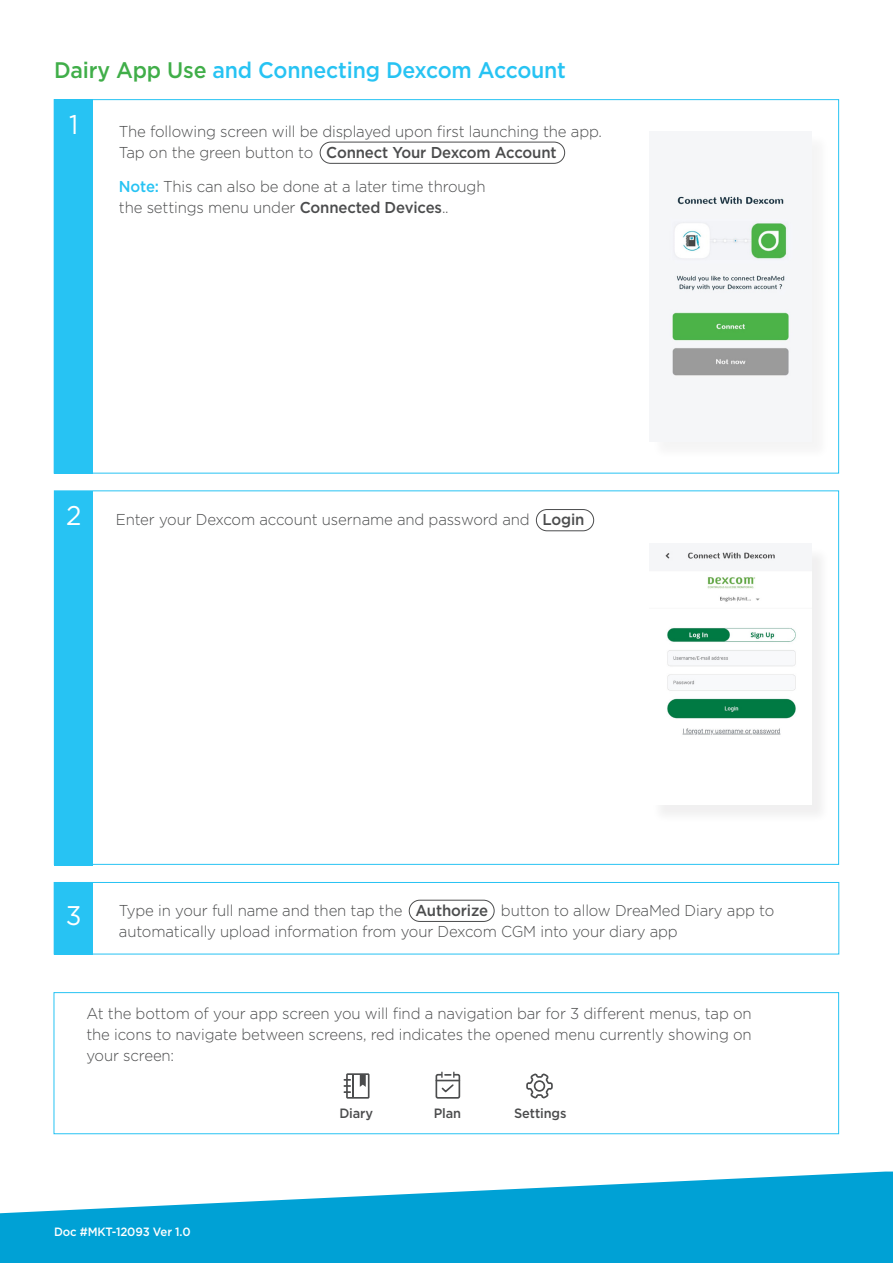
<style>
.page{position:relative;width:893px;height:1263px;background:#fff}
.page>*{position:absolute;margin:0;border:0;box-sizing:border-box;transform-origin:0 0}
.Header_number{font:27px "Gotham";color:#fff;scale:.95 1}
.Header_3{font:500 22.5px "Gotham";letter-spacing:-.01em;color:#27c3f3;scale:.95 1}
.Header_number-2{font:300 15.75px/21px "Gotham";letter-spacing:-.01em;color:#4b4c4d;scale:.95 1}
.Header_number-3{font:500 15.75px "Gotham";letter-spacing:-.01em;color:#4b4c4d;scale:.95 1}
.Header_number-4{font:500 13.5px "Gotham";letter-spacing:-.01em;color:#4b4c4d;scale:.95 1}
.t1{font:500 12px "Gotham";letter-spacing:-.01em;color:#fff;scale:.95 1}
.s1{color:#40ae49}
.s2{font-weight:500;color:#27c3f3}
.s3{font-weight:500}
</style>
<div class="page">
<svg style="left:0;top:1171px;width:893px;height:92px;fill:#00a1d5"></svg>
<div style="left:54px;top:99px;width:39px;height:374px;background:#27c3f3"></div>
<div style="left:54px;top:491px;width:39px;height:374px;background:#27c3f3"></div>
<div style="left:54px;top:882px;width:39px;height:73px;background:#27c3f3"></div>
<div style="left:54px;top:882px;width:785px;height:72px;border:1px solid #27c3f3"></div>
<div style="left:409px;top:900px;width:86px;height:22px;border:1px solid #4b4c4d;border-radius:11px"></div>
<div style="left:536px;top:509px;width:58px;height:22px;border:1px solid #4b4c4d;border-radius:11px"></div>
<div style="left:320px;top:142px;width:245px;height:22px;border:1px solid #4b4c4d;border-radius:11px"></div>
<div style="left:651px;top:134px;width:179px;height:326px;background:#f5f6f8"></div>
<img style="left:672px;top:196px;width:117px;height:180px">
<div style="left:651px;top:546px;width:179px;height:277px;background:#231f20;opacity:.07"></div>
<img style="left:665px;top:552px;width:131px;height:183px">
<svg style="left:526px;top:1073px;width:27px;height:26px"></svg>
<div style="left:346px;top:1073px;width:23px;height:26px;border:2px solid #4b4c4d"></div>
<hr style="left:352px;top:1075px;width:2px;height:22px;background:#4b4c4d">
<svg style="left:360px;top:1075px;width:6px;height:12px"></svg>
<svg style="left:344px;top:1079px;width:7px;height:14px"></svg>
<div style="left:54px;top:992px;width:785px;height:142px;border:1px solid #27c3f3"></div>
<div style="left:435px;top:1074px;width:25px;height:25px;border:2px solid #4b4c4d;border-radius:2px"></div>
<svg style="left:436px;top:1072px;width:23px;height:22px"></svg>
<p class="Header_3" style="left:54px;top:55px;width:540px"><span class="s1">Dairy App Use</span> and Connecting Dexcom Account</p>
<p class="Header_number" style="left:69px;top:107px;width:11px">1</p>
<p class="Header_number-2" style="left:119px;top:120px;width:510px">The following screen will be displayed upon first launching the app.</p>
<p class="Header_number-2" style="left:119px;top:141px;width:206px">Tap on the green button to</p>
<p class="Header_number-2" style="left:119px;top:175px;width:387px"><span class="s2">Note:</span> This can also be done at a later time through the settings menu under <span class="s3">Connected Devices</span>..</p>
<p class="Header_number-3" style="left:326px;top:142px;width:244px">Connect Your Dexcom Account</p>
<p class="Header_number" style="left:66px;top:498px;width:18px">2</p>
<p class="Header_number-2" style="left:116px;top:508px;width:437px">Enter your Dexcom account username and password and</p>
<p class="Header_number-3" style="left:542px;top:509px;width:46px">Login</p>
<p class="Header_number" style="left:66px;top:898px;width:18px">3</p>
<p class="Header_number-2" style="left:119px;top:900px;width:300px">Type in your full name and then tap the</p>
<p class="Header_number-3" style="left:415px;top:900px;width:78px">Authorize</p>
<p class="Header_number-2" style="left:501px;top:900px;width:289px">button to allow DreaMed Diary app to</p>
<p class="Header_number-2" style="left:119px;top:921px;width:590px">automatically upload information from your Dexcom CGM into your diary app</p>
<p class="Header_number-2" style="left:86px;top:1002px;width:702px;text-align:justify">At the bottom of your app screen you will find a navigation bar for 3 different menus, tap on the icons to navigate between screens, red indicates the opened menu currently showing on your screen:</p>
<p class="t1" style="left:54px;top:1224px;width:145px">Doc #MKT-12093 Ver 1.0</p>
<p class="Header_number-4" style="left:339px;top:1104px;width:37px">Diary</p>
<p class="Header_number-4" style="left:434px;top:1104px;width:30px">Plan</p>
<p class="Header_number-4" style="left:514px;top:1104px;width:56px">Settings</p>
</div>
